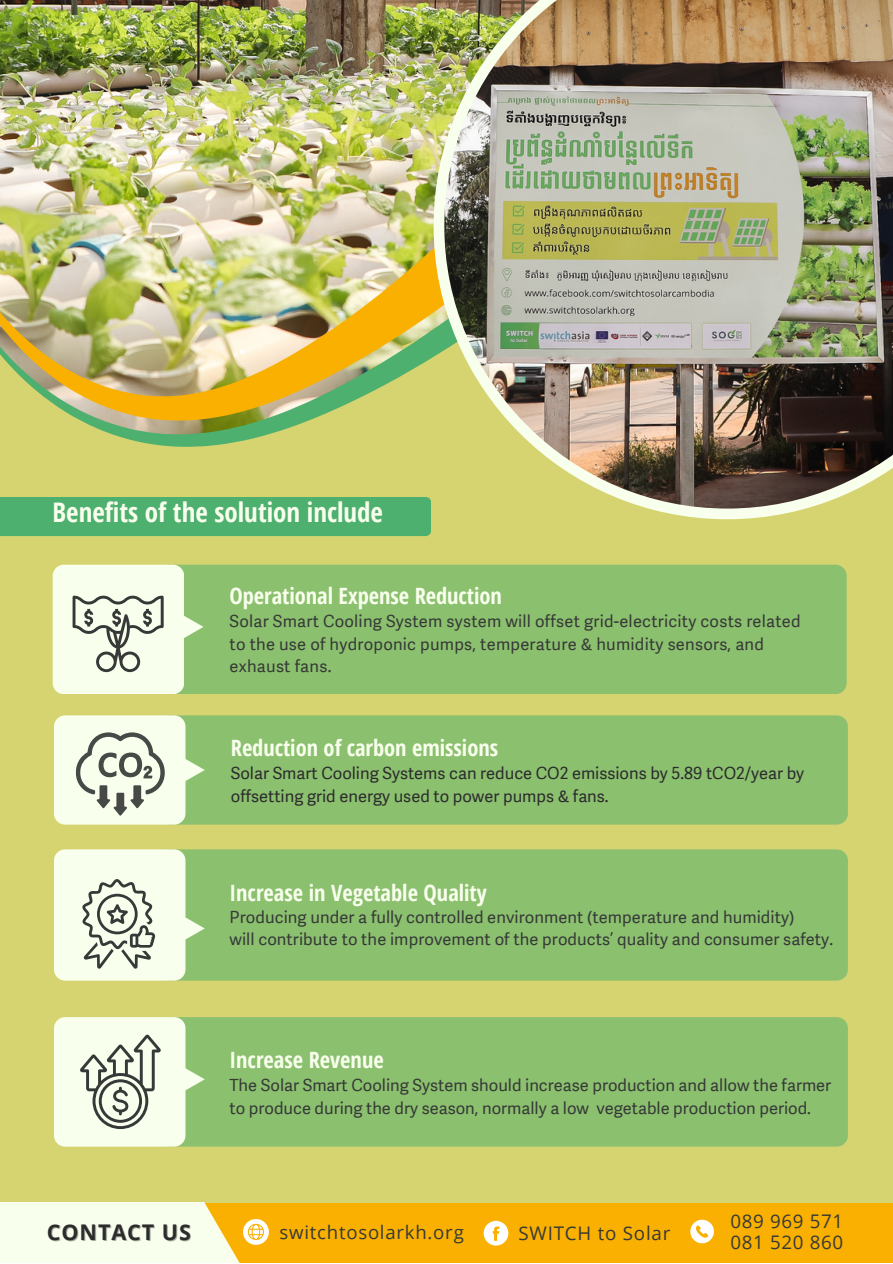
<style>
.page{position:relative;width:893px;height:1264px;background:#fff}
.page>*{position:absolute;margin:0;border:0;box-sizing:border-box;transform-origin:0 0}
.t1{font:700 27px "Open Sans Condensed";color:#f9ffed}
.t2{font:700 22.5px "Open Sans Condensed";color:#f9ffed}
.t3{font:700 21.6px "Open Sans";letter-spacing:.04em;color:#2c2c2c}
.t4{font:18.75px "Open Sans";letter-spacing:.035em;color:#363937}
.t5{font:18.6px "Open Sans";letter-spacing:.04em;color:#363937}
.t6{font:16.5px/22.5px "Adelle Sans PIN";letter-spacing:.005em;color:#363937}
.t7{font:16.5px/22.5px "Adelle Sans PIN";color:#2c2c2c}
</style>
<div class="page">
<div style="left:0;top:0;width:892px;height:1262px;background:#d6d471"></div>
<div style="left:159px;top:715px;width:688px;height:109px;background:#8bc06f;border-radius:11px"></div>
<div style="left:54px;top:715px;width:131px;height:109px;background:#f9ffed;border-radius:11px"></div>
<svg style="left:185px;top:755px;width:20px;height:29px"></svg>
<img style="left:0;top:0;width:737px;height:537px">
<div style="left:0;top:497px;width:431px;height:39px;background:#4eb06f"></div>
<div style="left:157px;top:564px;width:689px;height:130px;background:#8bc06f;border-radius:11px"></div>
<div style="left:53px;top:564px;width:131px;height:130px;background:#f9ffed;border-radius:11px"></div>
<svg style="left:184px;top:616px;width:19px;height:22px"></svg>
<svg style="left:73px;top:595px;width:91px;height:77px"></svg>
<div style="left:159px;top:849px;width:688px;height:131px;background:#8bc06f;border-radius:11px"></div>
<div style="left:54px;top:849px;width:131px;height:131px;background:#f9ffed;border-radius:11px"></div>
<svg style="left:185px;top:914px;width:20px;height:28px"></svg>
<svg style="left:82px;top:879px;width:73px;height:89px"></svg>
<div style="left:159px;top:1017px;width:688px;height:129px;background:#8bc06f;border-radius:11px"></div>
<div style="left:54px;top:1017px;width:131px;height:129px;background:#f9ffed;border-radius:11px"></div>
<svg style="left:185px;top:1065px;width:20px;height:28px"></svg>
<svg style="left:80px;top:1034px;width:81px;height:95px"></svg>
<svg style="left:76px;top:732px;width:89px;height:83px"></svg>
<div style="left:0;top:1202px;width:892px;height:60px;background:#f9b000"></div>
<svg style="left:0;top:1202px;width:324px;height:60px;fill:#f9ffed"></svg>
<svg style="left:243px;top:1218px;width:26px;height:26px"></svg>
<svg style="left:483px;top:1220px;width:25px;height:25px"></svg>
<svg style="left:690px;top:1219px;width:23px;height:24px"></svg>
<img style="left:433px;top:0;width:459px;height:519px">
<p class="t1" style="left:53px;top:493px;width:332px">Benefits of the solution include</p>
<p class="t2" style="left:229px;top:580px;width:274px">Operational Expense Reduction</p>
<p class="t6" style="left:229px;top:610px;width:572px">Solar Smart Cooling System system will offset grid-electricity costs related to the use of hydroponic pumps, temperature &amp; humidity sensors, and exhaust fans.</p>
<p class="t2" style="left:231px;top:731px;width:269px">Reduction of carbon emissions</p>
<p class="t7" style="left:231px;top:762px;width:575px">Solar Smart Cooling Systems can reduce CO2 emissions by 5.89 tCO2/year by offsetting grid energy used to power pumps &amp; fans.</p>
<p class="t2" style="left:229px;top:876px;width:259px">Increase in Vegetable Quality</p>
<p class="t6" style="left:229px;top:906px;width:566px">Producing under a fully controlled environment (temperature and humidity)</p>
<p class="t6" style="left:229px;top:927px;width:605px">will contribute to the improvement of the products’ quality and consumer safety.</p>
<p class="t2" style="left:229px;top:1043px;width:156px">Increase Revenue</p>
<p class="t6" style="left:229px;top:1074px;width:603px">The Solar Smart Cooling System should increase production and allow the farmer to produce during the dry season, normally a low vegetable production period.</p>
<p class="t3" style="left:47px;top:1216px;width:145px">CONTACT US</p>
<p class="t5" style="left:279px;top:1219px;width:186px">switchtosolarkh.org</p>
<p class="t4" style="left:518px;top:1219px;width:153px">SWITCH to Solar</p>
<p class="t4" style="left:730px;top:1208px;width:114px">089 969 571</p>
<p class="t4" style="left:730px;top:1228px;width:114px">081 520 860</p>
</div>
